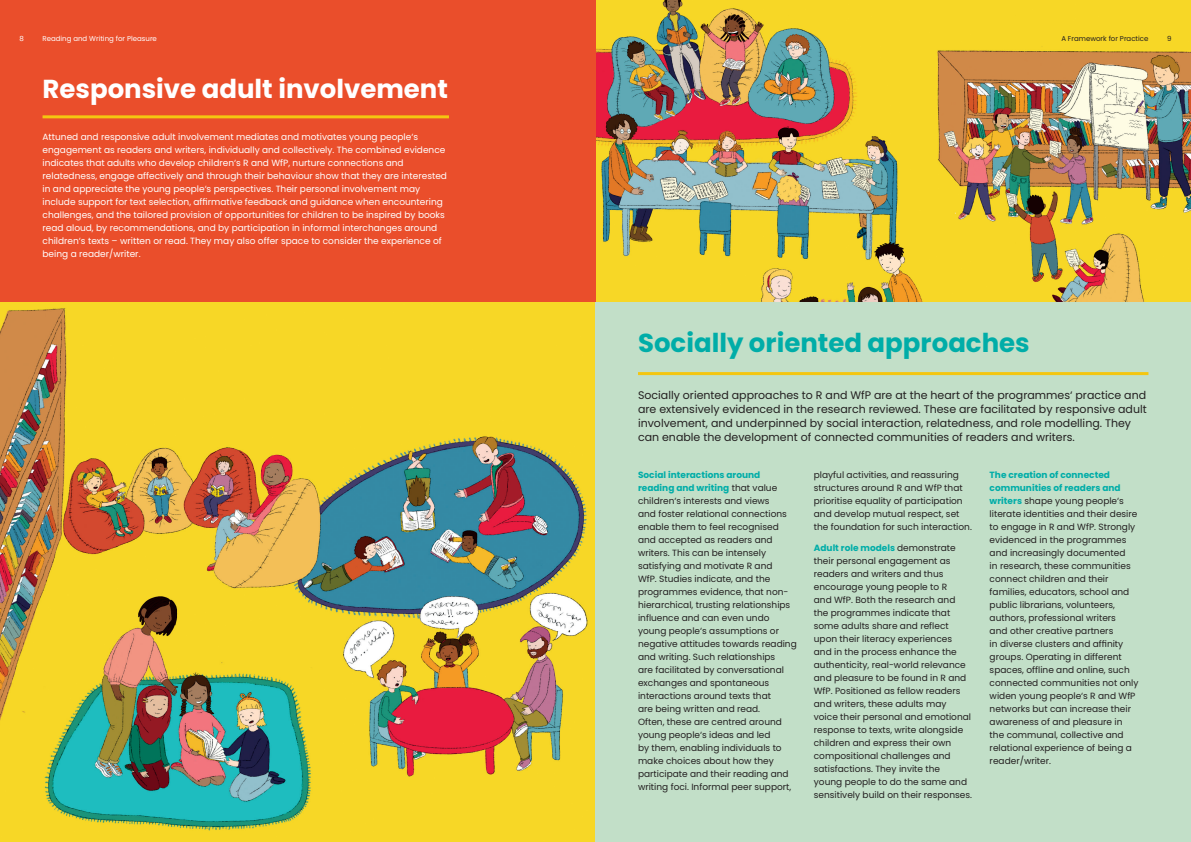
<style>
.page{position:relative;width:1191px;height:842px;background:#fff}
.page>*{position:absolute;margin:0;border:0;box-sizing:border-box;transform-origin:0 0}
.Main_Heading{font:700 26px "Poppins";color:#fff}
.Main_Heading-2{font:700 26px "Poppins";color:#00ada8}
.Body{font:11px/14px "Poppins";color:#231f20}
.Body-2{font:9px/13px "Poppins";color:#231f20}
.Body-3{font:9px/13px "Poppins";color:#fff}
.t1{font:7px "Poppins";color:#fff}
.t2{font:7px "Poppins";color:#231f20}
.s1{font-weight:700;color:#00ada8}
</style>
<div class="page">
<img style="left:595px;top:0;width:596px;height:303px">
<div style="left:0;top:0;width:595px;height:842px;background:#ea4e2b"></div>
<img style="left:0;top:303px;width:595px;height:539px">
<div style="left:595px;top:303px;width:596px;height:539px;background:#c2dfc8"></div>
<hr style="left:43px;top:115px;width:406px;height:3px;background:#f4c610">
<hr style="left:638px;top:372px;width:510px;height:3px;background:#f4c610">
<p class="t1" style="left:19px;top:35px;width:6px">8</p>
<p class="t1" style="left:43px;top:35px;width:116px">Reading and Writing for Pleasure</p>
<p class="t2" style="left:1061px;top:35px;width:89px">A Framework for Practice</p>
<p class="t2" style="left:1167px;top:35px;width:6px">9</p>
<p class="Main_Heading" style="left:43px;top:74px;width:407px">Responsive adult involvement</p>
<p class="Body-3" style="left:43px;top:130px;width:406px">Attuned and responsive adult involvement mediates and motivates young people‘s engagement as readers and writers, individually and collectively. The combined evidence indicates that adults who develop children‘s R and WfP, nurture connections and relatedness, engage affectively and through their behaviour show that they are interested in and appreciate the young people‘s perspectives. Their personal involvement may include support for text selection, affirmative feedback and guidance when encountering challenges, and the tailored provision of opportunities for children to be inspired by books read aloud, by recommendations, and by participation in informal interchanges around children‘s texts – written or read. They may also offer space to consider the experience of being a reader/writer.</p>
<p class="Main_Heading-2" style="left:638px;top:328px;width:393px">Socially oriented approaches</p>
<p class="Body" style="left:638px;top:388px;width:510px">Socially oriented approaches to R and WfP are at the heart of the programmes‘ practice and are extensively evidenced in the research reviewed. These are facilitated by responsive adult involvement, and underpinned by social interaction, relatedness, and role modelling. They can enable the development of connected communities of readers and writers.</p>
<p class="Body-2" style="left:638px;top:468px;width:160px"><span class="s1">Social interactions around reading and writing</span> that value children‘s interests and views<br>and foster relational connections enable them to feel recognised and accepted as readers and writers. This can be intensely satisfying and motivate R and<br>WfP. Studies indicate, and the programmes evidence, that non&shy;hierarchical, trusting relationships influence and can even undo young people‘s assumptions or negative attitudes towards reading and writing. Such relationships<br>are facilitated by conversational exchanges and spontaneous interactions around texts that<br>are being written and read.<br>Often, these are centred around young people‘s ideas and led<br>by them, enabling individuals to make choices about how they participate and their reading and writing foci. Informal peer support,</p>
<p class="Body-2" style="left:814px;top:468px;width:160px">playful activities, and reassuring structures around R and WfP that prioritise equality of participation and develop mutual respect, set the foundation for such interaction.</p>
<p class="Body-2" style="left:989px;top:468px;width:150px"><span class="s1">The creation of connected communities of readers and writers</span> shape young people‘s literate identities and their desire to engage in R and WfP. Strongly evidenced in the programmes and increasingly documented<br>in research, these communities connect children and their families, educators, school and public librarians, volunteers, authors, professional writers<br>and other creative partners<br>in diverse clusters and affinity groups. Operating in different spaces, offline and online, such connected communities not only widen young people‘s R and WfP networks but can increase their awareness of and pleasure in the communal, collective and relational experience of being a reader/writer.</p>
<p class="Body-2" style="left:814px;top:542px;width:160px"><span class="s1">Adult role models</span> demonstrate their personal engagement as readers and writers and thus encourage young people to R<br>and WfP. Both the research and the programmes indicate that some adults share and reflect upon their literacy experiences and in the process enhance the authenticity, real-world relevance and pleasure to be found in R and<br>WfP. Positioned as fellow readers and writers, these adults may voice their personal and emotional response to texts, write alongside children and express their own compositional challenges and satisfactions. They invite the<br>young people to do the same and sensitively build on their responses.</p>
</div>
